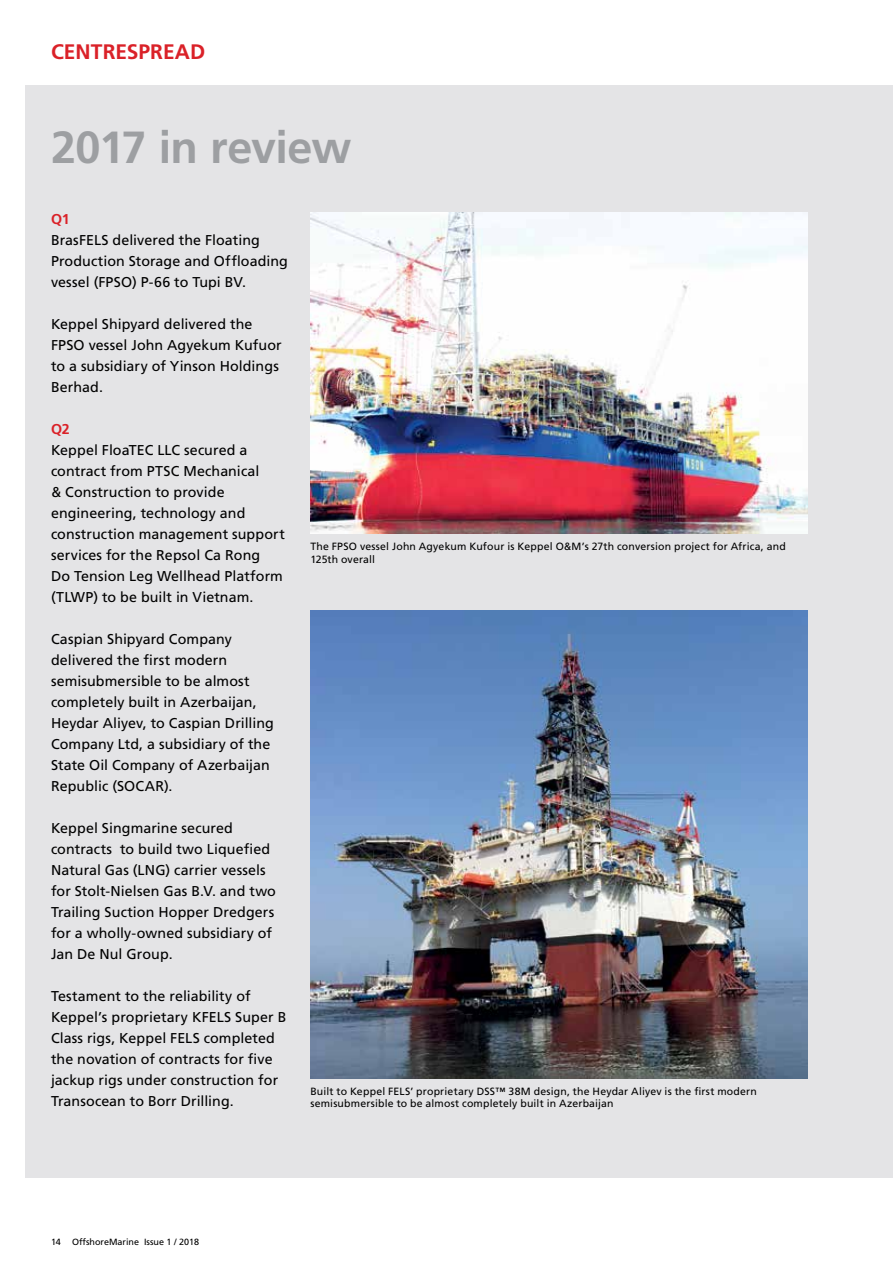
<style>
.page{position:relative;width:893px;height:1263px;background:#fff}
.page>*{position:absolute;margin:0;border:0;box-sizing:border-box;transform-origin:0 0}
.t1{font:700 45px "Frutiger";letter-spacing:-.015em;color:#9d9fa2}
.t2{font:700 21px "Frutiger";color:#da2128}
.t3{font:14.25px/21px "Frutiger";letter-spacing:.005em;color:#000}
.t4{font:700 14.25px "Frutiger";color:#da2128}
.t5{font:10.5px/12.8px "Frutiger";letter-spacing:.015em;color:#000}
.t6{font:9px "Frutiger";color:#000}
</style>
<div class="page">
<div style="left:26px;top:85px;width:867px;height:1093px;background:#e4e4e6"></div>
<img style="left:310px;top:610px;width:498px;height:468px">
<img style="left:310px;top:213px;width:498px;height:321px">
<h2 class="t2" style="left:51px;top:40px;width:156px">CENTRESPREAD</h2>
<h1 class="t1" style="left:51px;top:120px;width:302px">2017 in review</h1>
<p class="t4" style="left:51px;top:210px;width:20px">Q1</p>
<p class="t3" style="left:51px;top:229px;width:238px">BrasFELS delivered the Floating<br>Production Storage and Offloading vessel (FPSO) P-66 to Tupi BV.</p>
<p class="t3" style="left:51px;top:313px;width:232px">Keppel Shipyard delivered the<br>FPSO vessel John Agyekum Kufuor to a subsidiary of Yinson Holdings<br>Berhad.</p>
<p class="t4" style="left:51px;top:420px;width:20px">Q2</p>
<p class="t3" style="left:51px;top:439px;width:235px">Keppel FloaTEC LLC secured a contract from PTSC Mechanical<br>&amp; Construction to provide engineering, technology and construction management support services for the Repsol Ca Rong<br>Do Tension Leg Wellhead Platform (TLWP) to be built in Vietnam.</p>
<p class="t3" style="left:51px;top:628px;width:224px">Caspian Shipyard Company delivered the first modern semisubmersible to be almost completely built in Azerbaijan,<br>Heydar Aliyev, to Caspian Drilling<br>Company Ltd, a subsidiary of the<br>State Oil Company of Azerbaijan<br>Republic (SOCAR).</p>
<p class="t3" style="left:51px;top:817px;width:226px">Keppel Singmarine secured contracts to build two Liquefied<br>Natural Gas (LNG) carrier vessels for Stolt-Nielsen Gas B.V. and two<br>Trailing Suction Hopper Dredgers for a wholly-owned subsidiary of<br>Jan De Nul Group.</p>
<p class="t3" style="left:51px;top:985px;width:237px">Testament to the reliability of Keppel’s proprietary KFELS Super B Class rigs, Keppel FELS completed the novation of contracts for five jackup rigs under construction for Transocean to Borr Drilling.</p>
<p class="t5" style="left:310px;top:540px;width:477px">The FPSO vessel John Agyekum Kufour is Keppel O&amp;M’s 27th conversion project for Africa, and<br>125th overall</p>
<p class="t5" style="left:310px;top:1084px;width:448px">Built to Keppel FELS’ proprietary DSS™ 38M design, the Heydar Aliyev is the first modern semisubmersible to be almost completely built in Azerbaijan</p>
<p class="t6" style="left:51px;top:1237px;width:11px">14</p>
<p class="t6" style="left:72px;top:1237px;width:128px">OffshoreMarine Issue 1 / 2018</p>
</div>
